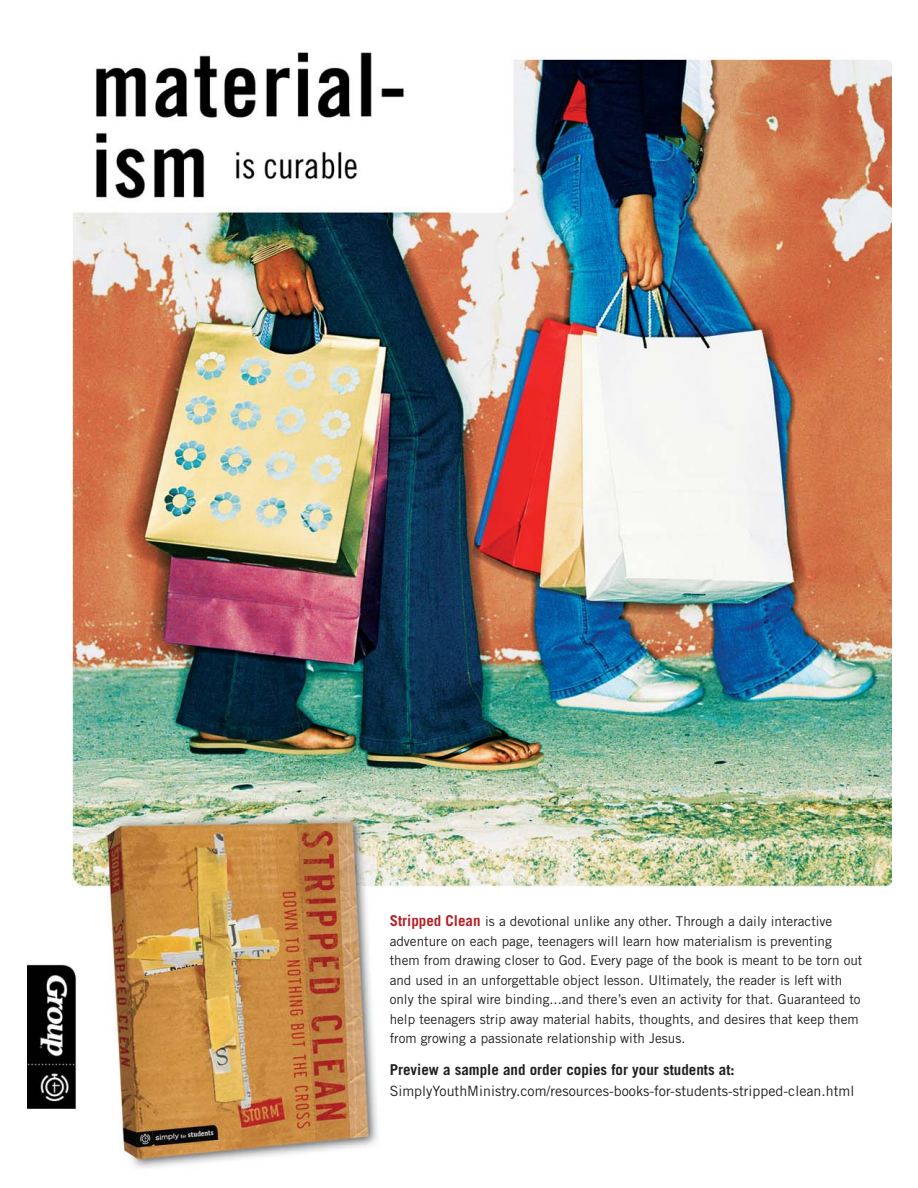
<style>
.page{position:relative;width:918px;height:1188px;background:#fff}
.page>*{position:absolute;margin:0;border:0;box-sizing:border-box;transform-origin:0 0}
.t1{font:700 15px "Trade Gothic LT Std";color:#231f20}
.t2{font:14.25px "Trade Gothic LT Std";color:#231f20}
.t3{font:13.5px/19.5px "Trade Gothic LT Std";color:#231f20}
.s1{font-weight:700;font-size:15px;color:#b12227}
</style>
<div class="page">
<img style="left:27px;top:52px;width:864px;height:1116px">
<p class="t3" style="left:390px;top:913px;width:474px"><span class="s1">Stripped Clean</span> is a devotional unlike any other. Through a daily interactive adventure on each page, teenagers will learn how materialism is preventing them from drawing closer to God. Every page of the book is meant to be torn out and used in an unforgettable object lesson. Ultimately, the reader is left with only the spiral wire binding...and there’s even an activity for that. Guaranteed to help teenagers strip away material habits, thoughts, and desires that keep them from growing a passionate relationship with Jesus.</p>
<p class="t1" style="left:390px;top:1064px;width:346px">Preview a sample and order copies for your students at:</p>
<p class="t2" style="left:390px;top:1086px;width:466px">SimplyYouthMinistry.com/resources-books-for-students-stripped-clean.html</p>
</div>
